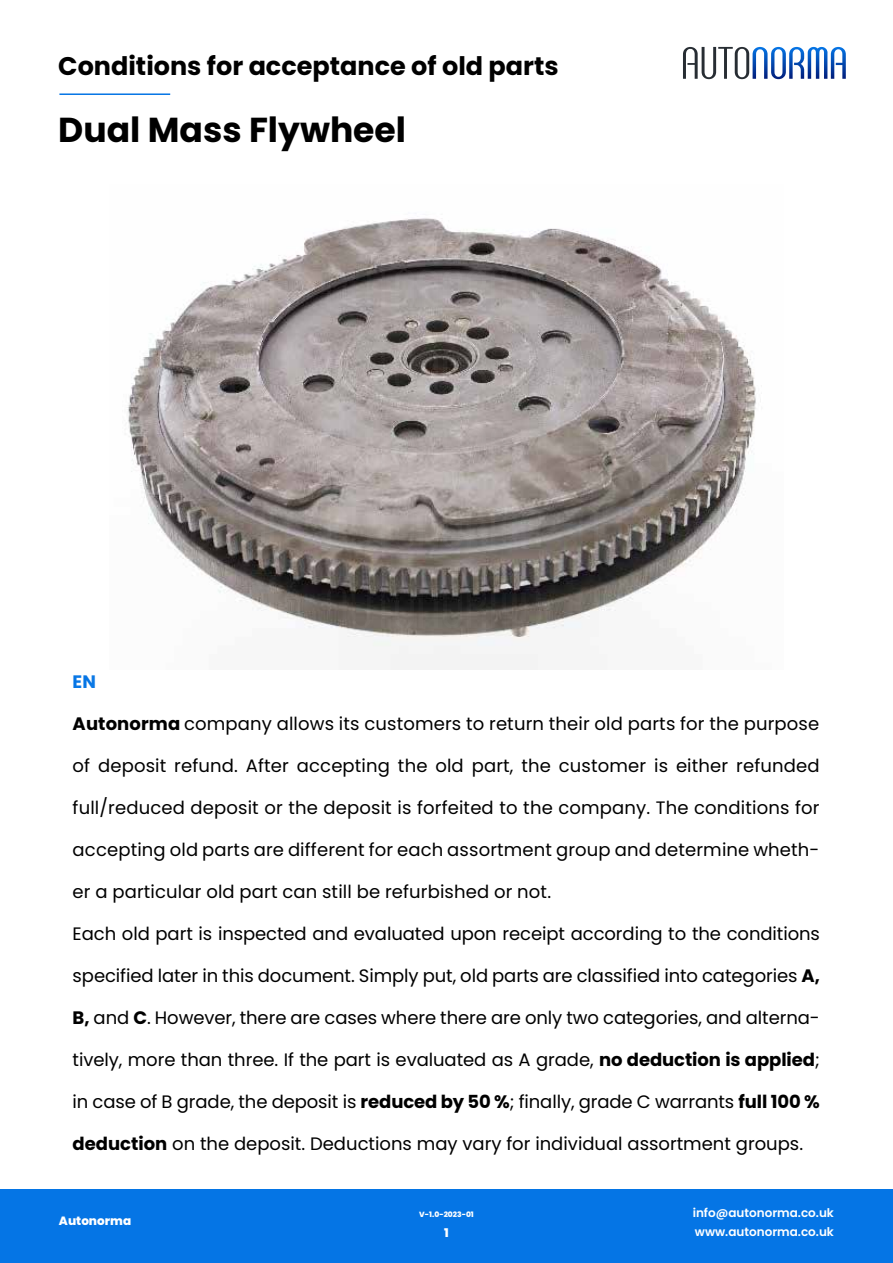
<style>
.page{position:relative;width:893px;height:1263px;background:#fff}
.page>*{position:absolute;margin:0;border:0;box-sizing:border-box;transform-origin:0 0}
.t1{font:700 34.65px "Poppins";color:#000}
.t2{font:700 25.5px "Poppins";color:#000}
.t3{font:18px "Poppins";color:#000}
.t4{font:700 18px "Poppins";color:#0575e5}
.t5{font:600 12px/19.5px "Poppins";color:#fff}
.t6{font:800 12px "Poppins";color:#fff}
.t7{font:800 7.5px "Poppins";color:#fff}
.s1{font-weight:700}
</style>
<div class="page">
<img style="left:127px;top:227px;width:634px;height:438px">
<hr style="left:59px;top:93px;width:111px;height:2px;background:#0575e5">
<svg style="left:683px;top:47px;width:163px;height:32px"></svg>
<div style="left:0;top:1189px;width:893px;height:74px;background:#0575e5"></div>
<svg style="left:127px;top:227px;width:162px;height:5px"></svg>
<svg style="left:327px;top:227px;width:19px;height:4px"></svg>
<svg style="left:352px;top:218px;width:189px;height:14px"></svg>
<svg style="left:579px;top:227px;width:182px;height:5px"></svg>
<svg style="left:127px;top:269px;width:162px;height:43px"></svg>
<svg style="left:327px;top:269px;width:19px;height:42px"></svg>
<svg style="left:352px;top:269px;width:189px;height:43px;background:#8f8989"></svg>
<svg style="left:579px;top:269px;width:182px;height:43px"></svg>
<svg style="left:127px;top:348px;width:162px;height:43px;background:#a49d9c"></svg>
<svg style="left:327px;top:348px;width:19px;height:42px"></svg>
<svg style="left:352px;top:348px;width:189px;height:43px;background:#8a8482"></svg>
<svg style="left:579px;top:348px;width:182px;height:43px;background:#ada3a2"></svg>
<svg style="left:127px;top:427px;width:162px;height:43px;background:#a79e9d"></svg>
<svg style="left:327px;top:427px;width:19px;height:42px"></svg>
<svg style="left:352px;top:427px;width:189px;height:43px;background:#ada4a2"></svg>
<svg style="left:579px;top:427px;width:182px;height:43px;background:#9b938f"></svg>
<svg style="left:127px;top:506px;width:162px;height:43px"></svg>
<svg style="left:327px;top:506px;width:19px;height:42px"></svg>
<svg style="left:352px;top:506px;width:189px;height:43px;background:#8a8380"></svg>
<svg style="left:579px;top:506px;width:182px;height:43px"></svg>
<svg style="left:127px;top:585px;width:162px;height:44px"></svg>
<svg style="left:327px;top:585px;width:19px;height:43px"></svg>
<svg style="left:352px;top:585px;width:189px;height:44px;background:#514c49"></svg>
<svg style="left:579px;top:585px;width:182px;height:44px"></svg>
<svg style="left:390px;top:665px;width:148px;height:5px"></svg>
<h2 class="t2" style="left:58px;top:51px;width:502px">Conditions for acceptance of old parts</h2>
<h1 class="t1" style="left:58px;top:109px;width:349px">Dual Mass Flywheel</h1>
<p class="t4" style="left:73px;top:671px;width:25px">EN</p>
<p class="t3" style="left:73px;top:713px;width:748px"><span class="s1">Autonorma</span> company allows its customers to return their old parts for the purpose</p>
<p class="t3" style="left:73px;top:755px;width:748px">of deposit refund. After accepting the old part, the customer is either refunded</p>
<p class="t3" style="left:73px;top:797px;width:748px">full/reduced deposit or the deposit is forfeited to the company. The conditions for</p>
<p class="t3" style="left:73px;top:839px;width:748px">accepting old parts are different for each assortment group and determine wheth-</p>
<p class="t3" style="left:73px;top:881px;width:480px">er a particular old part can still be refurbished or not.</p>
<p class="t3" style="left:73px;top:923px;width:749px">Each old part is inspected and evaluated upon receipt according to the conditions</p>
<p class="t3" style="left:73px;top:965px;width:749px">specified later in this document. Simply put, old parts are classified into categories <span class="s1">A,</span></p>
<p class="t3" style="left:73px;top:1007px;width:749px"><span class="s1">B,</span> and <span class="s1">C</span>. However, there are cases where there are only two categories, and alterna-</p>
<p class="t3" style="left:73px;top:1049px;width:749px">tively, more than three. If the part is evaluated as A grade, <span class="s1">no deduction is applied</span>;</p>
<p class="t3" style="left:73px;top:1091px;width:749px">in case of B grade, the deposit is <span class="s1">reduced by 50 %</span>; finally, grade C warrants <span class="s1">full 100 %</span></p>
<p class="t3" style="left:73px;top:1133px;width:732px"><span class="s1">deduction</span> on the deposit. Deductions may vary for individual assortment groups.</p>
<p class="t6" style="left:59px;top:1214px;width:74px">Autonorma</p>
<p class="t7" style="left:419px;top:1210px;width:56px">V-1.0-2023-01</p>
<p class="t6" style="left:444px;top:1225px;width:6px">1</p>
<p class="t5" style="left:693px;top:1203px;width:143px">info@autonorma.co.uk www.autonorma.co.uk</p>
</div>
